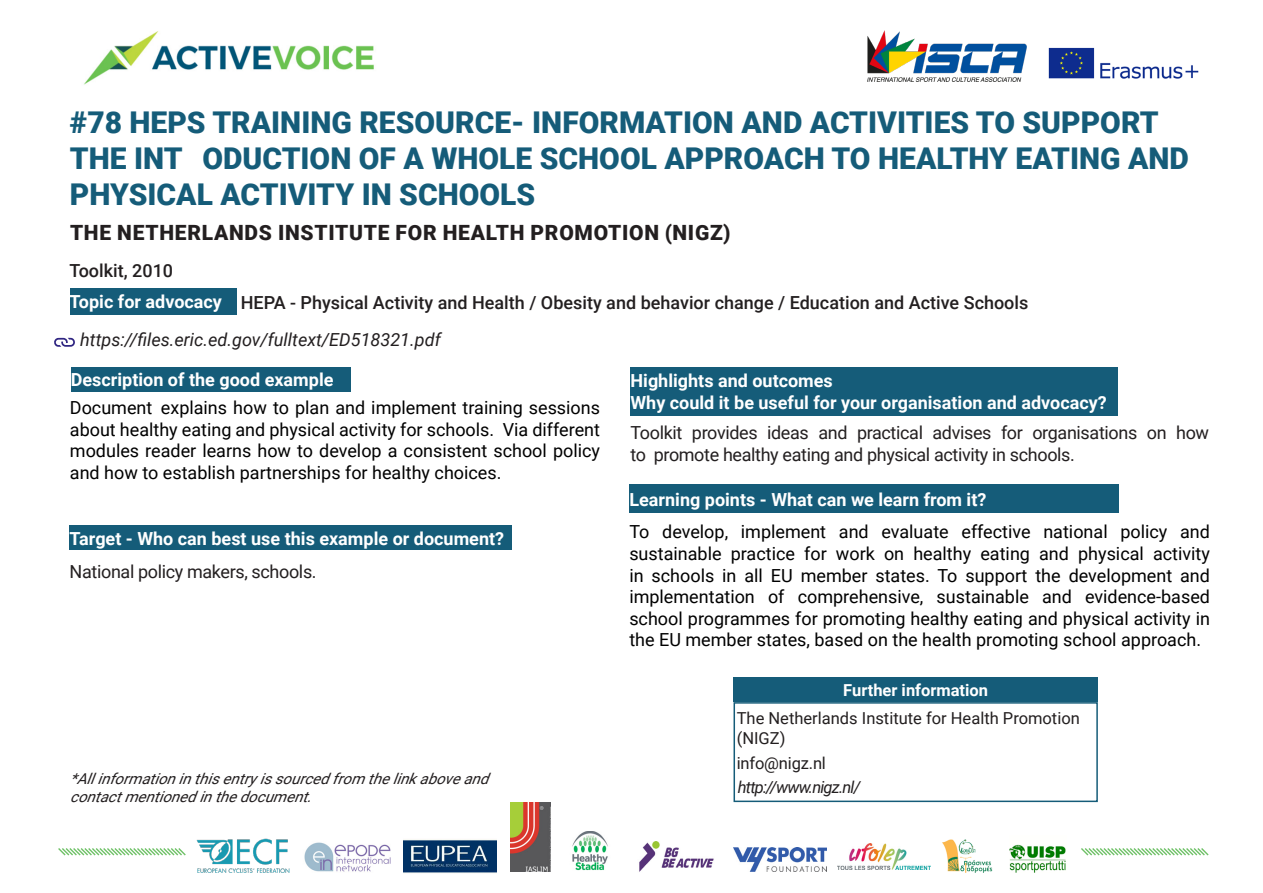
<style>
.page{position:relative;width:1263px;height:893px;background:#fff}
.page>*{position:absolute;margin:0;border:0;box-sizing:border-box;transform-origin:0 0}
.t1{font:900 30px/36px "Roboto";color:#155c79}
.t2{font:900 21px "Roboto";letter-spacing:.035em;color:#231f20}
.t3{font:18px/21.6px "Roboto";color:#000;text-align:justify}
.t4{font:700 18px/21.6px "Roboto";color:#fff}
.t5{font:18px/21.6px "Roboto";letter-spacing:-.02em;color:#231f20}
.t6{font:500 18px "Roboto";color:#231f20}
.t7{font:italic 18px "Roboto";color:#231f20}
.t8{font:16.5px/19.8px "Roboto";color:#231f20}
.t9{font:italic 16.5px "Roboto";letter-spacing:-.05em;color:#231f20}
.t10{font:700 16.5px "Roboto";color:#fff}
.t11{font:italic 15px/18px "Roboto";color:#231f20}
.s1{color:#fff}
</style>
<div class="page">
<div style="left:71px;top:367px;width:279px;height:25px;background:#155c79"></div>
<div style="left:70px;top:526px;width:442px;height:24px;background:#155c79"></div>
<div style="left:630px;top:367px;width:488px;height:49px;background:#155c79"></div>
<div style="left:629px;top:485px;width:490px;height:28px;background:#155c79"></div>
<div style="left:70px;top:288px;width:166px;height:27px;background:#155c79"></div>
<div style="left:733px;top:702px;width:365px;height:100px;border:2px solid #155c79"></div>
<div style="left:733px;top:678px;width:365px;height:24px;background:#155c79"></div>
<svg style="left:54px;top:338px;width:21px;height:9px"></svg>
<img style="left:84px;top:31px;width:290px;height:54px">
<img style="left:197px;top:838px;width:93px;height:34px">
<img style="left:304px;top:842px;width:87px;height:30px">
<img style="left:510px;top:802px;width:41px;height:70px">
<img style="left:867px;top:30px;width:160px;height:52px">
<img style="left:733px;top:848px;width:94px;height:24px">
<img style="left:1009px;top:844px;width:57px;height:28px">
<img style="left:838px;top:844px;width:93px;height:25px">
<img style="left:942px;top:839px;width:51px;height:34px">
<svg style="left:1081px;top:848px;width:128px;height:8px"></svg>
<img style="left:572px;top:831px;width:36px;height:40px">
<img style="left:639px;top:841px;width:75px;height:31px">
<img style="left:403px;top:840px;width:93px;height:33px">
<img style="left:1048px;top:47px;width:151px;height:32px">
<svg style="left:58px;top:848px;width:128px;height:8px"></svg>
<p class="t1" style="left:70px;top:103px;width:1120px">#78 HEPS TRAINING RESOURCE- INFORMATION AND ACTIVITIES TO SUPPORT<br>THE INT<span class="s1">R</span>ODUCTION OF A WHOLE SCHOOL APPROACH TO HEALTHY EATING AND<br>PHYSICAL ACTIVITY IN SCHOOLS</p>
<p class="t2" style="left:70px;top:218px;width:662px">THE NETHERLANDS INSTITUTE FOR HEALTH PROMOTION (NIGZ)</p>
<p class="t6" style="left:70px;top:258px;width:105px">Toolkit, 2010</p>
<p class="t4" style="left:70px;top:290px;width:154px">Topic for advocacy</p>
<p class="t6" style="left:241px;top:290px;width:789px">HEPA - Physical Activity and Health / Obesity and behavior change / Education and Active Schools</p>
<p class="t7" style="left:80px;top:327px;width:362px">https://files.eric.ed.gov/fulltext/ED518321.pdf</p>
<p class="t4" style="left:71px;top:368px;width:264px">Description of the good example</p>
<p class="t3" style="left:70px;top:396px;width:532px">Document<span class="s1">ÿ</span>explains how to plan and implement training sessions about healthy eating and physical activity for schools.<span class="s1">ÿ</span>Via different modules reader learns how to develop a consistent school policy and how to establish partnerships for healthy choices.</p>
<p class="t4" style="left:70px;top:527px;width:436px">Target - Who can best use this example or document?</p>
<p class="t5" style="left:70px;top:561px;width:248px">National policy makers, schools.</p>
<p class="t11" style="left:70px;top:769px;width:427px">*Allinformationinthisentryissourcedfromthelinkaboveand contactmentionedinthedocument.</p>
<p class="t4" style="left:630px;top:369px;width:478px">Highlights and outcomes<br>Why could it be useful for your organisation and advocacy?</p>
<p class="t5" style="left:630px;top:421px;width:580px">Toolkit provides ideas and practical advises for organisations on how to<span class="s1">ÿ</span>promote healthy eating and physical activity in schools.</p>
<p class="t4" style="left:629px;top:488px;width:358px">Learning points - What can we learn from it?</p>
<p class="t3" style="left:629px;top:520px;width:582px">To develop, implement and evaluate effective national policy and sustainable practice for work on healthy eating and physical activity in schools in all EU member states. To support the development and implementation of comprehensive, sustainable and evidence-based school programmes for promoting healthy eating and physical activity in the EU member states, based on the health promoting school approach.</p>
<p class="t10" style="left:843px;top:679px;width:146px">Further information</p>
<p class="t8" style="left:737px;top:708px;width:345px">The Netherlands Institute for Health Promotion (NIGZ)</p>
<p class="t8" style="left:737px;top:753px;width:91px">info@nigz.nl</p>
<p class="t9" style="left:738px;top:775px;width:124px">http://www.nigz.nl/</p>
</div>
